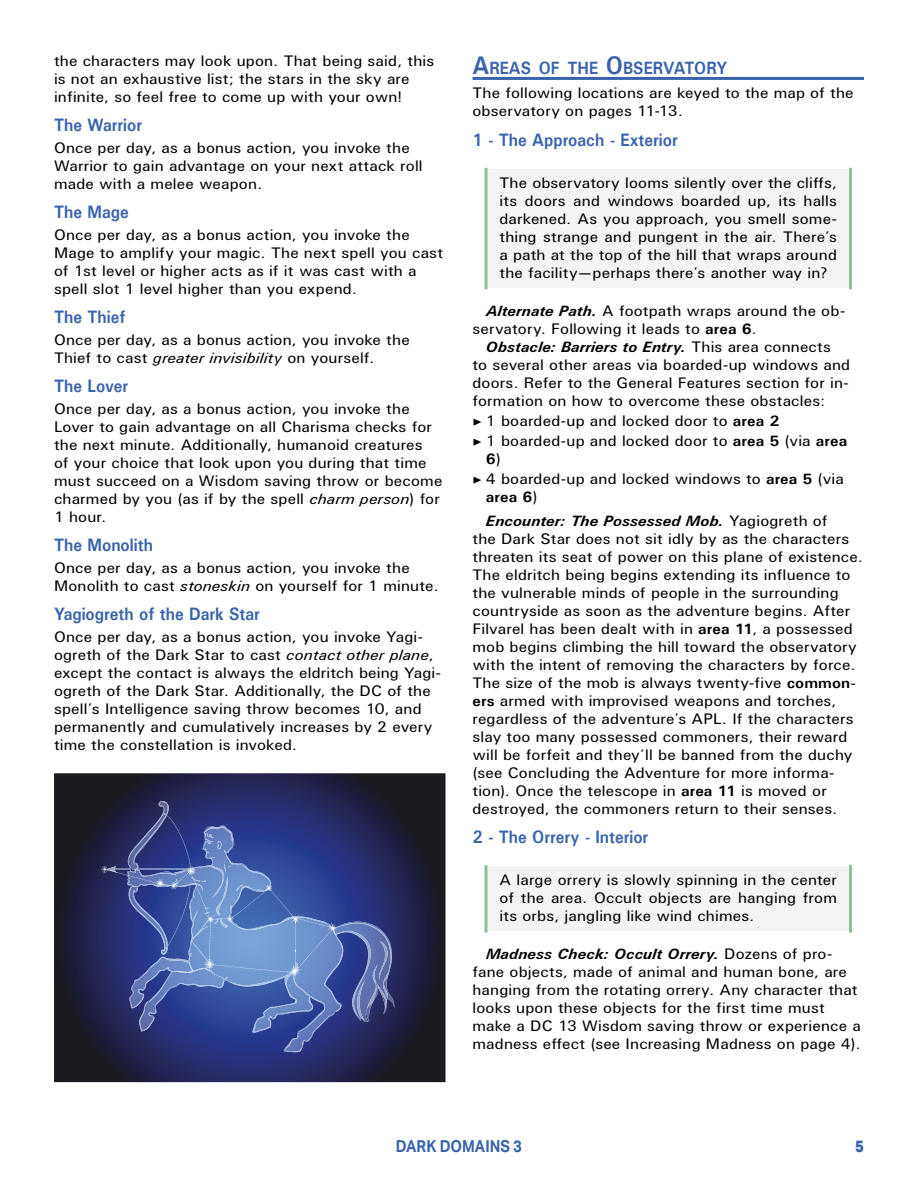
<style>
.page{position:relative;width:918px;height:1188px;background:#fff}
.page>*{position:absolute;margin:0;border:0;box-sizing:border-box;transform-origin:0 0}
.t1{font:700 18px "U001";color:#3963ac;scale:.9 1}
.t2{font:700 17.85px "U001";color:#3963ac;scale:.9 1}
.t3{font:700 16.5px "Aktiv Grotesk";color:#3963ac;scale:.9 1}
.t4{font:800 16.5px "Aktiv Grotesk";color:#3963ac;scale:.9 1}
.t5{font:15px/18px "U001";letter-spacing:.01em;color:#000;scale:1.05 1}
.t6{font:italic 700 15px/23.4px "U001";letter-spacing:.01em;color:#000;scale:1.05 1}
.s1{font-style:italic}
.s2{font-size:25.5px}
.s3{font-weight:700;font-style:italic}
.s4{font-weight:700}
.s5{font-family:"Minion Pro"}
.s6{font-style:normal}
.s7{font-weight:400;font-style:normal}
</style>
<div class="page">
<hr style="left:472px;top:77px;width:392px;height:3px;background:#3963ac">
<div style="left:486px;top:169px;width:364px;height:119px;background:#f4f4f5"></div>
<svg style="left:484px;top:169px;width:4px;height:119px"></svg>
<hr style="left:849px;top:169px;width:3px;height:119px;background:#91be98">
<div style="left:486px;top:867px;width:364px;height:64px;background:#f4f4f5"></div>
<svg style="left:484px;top:867px;width:4px;height:64px"></svg>
<hr style="left:849px;top:867px;width:3px;height:64px;background:#91be98">
<svg style="left:54px;top:773px;width:392px;height:309px;background:#1f203d"></svg>
<svg style="left:100px;top:801px;width:292px;height:240px;background:#415495"></svg>
<p class="t5" style="left:54px;top:51px;width:364px">the characters may look upon. That being said, this is not an exhaustive list; the stars in the sky are infinite, so feel free to come up with your own!</p>
<p class="t1" style="left:54px;top:114px;width:99px">The Warrior</p>
<p class="t5" style="left:54px;top:138px;width:353px">Once per day, as a bonus action, you invoke the<br>Warrior to gain advantage on your next attack roll made with a melee weapon.</p>
<p class="t1" style="left:54px;top:201px;width:85px">The Mage</p>
<p class="t5" style="left:54px;top:225px;width:372px">Once per day, as a bonus action, you invoke the Mage to amplify your magic. The next spell you cast of 1st level or higher acts as if it was cast with a spell slot 1 level higher than you expend.</p>
<p class="t1" style="left:54px;top:306px;width:81px">The Thief</p>
<p class="t5" style="left:54px;top:330px;width:340px">Once per day, as a bonus action, you invoke the<br>Thief to cast <span class="s1">greater invisibility</span> on yourself.</p>
<p class="t1" style="left:54px;top:375px;width:84px">The Lover</p>
<p class="t5" style="left:54px;top:399px;width:371px">Once per day, as a bonus action, you invoke the Lover to gain advantage on all Charisma checks for the next minute. Additionally, humanoid creatures<br>of your choice that look upon you during that time must succeed on a Wisdom saving throw or become charmed by you (as if by the spell <span class="s1">charm person</span>) for 1 hour.</p>
<p class="t1" style="left:54px;top:534px;width:111px">The Monolith</p>
<p class="t5" style="left:54px;top:558px;width:368px">Once per day, as a bonus action, you invoke the<br>Monolith to cast <span class="s1">stoneskin</span> on yourself for 1 minute.</p>
<p class="t1" style="left:54px;top:603px;width:230px">Yagiogreth of the Dark Star</p>
<p class="t5" style="left:54px;top:627px;width:370px">Once per day, as a bonus action, you invoke Yagi&shy;ogreth of the Dark Star to cast <span class="s1">contact other plane</span>, except the contact is always the eldritch being Yagi&shy;ogreth of the Dark Star. Additionally, the DC of the spell’s Intelligence saving throw becomes 10, and permanently and cumulatively increases by 2 every time the constellation is invoked.</p>
<p class="t2" style="left:472px;top:56px;width:285px"><span class="s2">A</span>REAS OF THE <span class="s2">O</span> BSERVATORY</p>
<p class="t5" style="left:472px;top:84px;width:365px">The following locations are keyed to the map of the observatory on pages 11-13.</p>
<p class="t1" style="left:472px;top:128px;width:230px">1 - The Approach - Exterior</p>
<p class="t5" style="left:500px;top:173px;width:323px;text-align:justify">The observatory looms silently over the cliffs, its doors and windows boarded up, its halls darkened. As you approach, you smell some&shy;thing strange and pungent in the air. There’s a path at the top of the hill that wraps around the facility—perhaps there’s another way in?</p>
<p class="t5" style="left:472px;top:301px;width:357px;text-indent:14px"><span class="s3">Alternate Path.</span> A footpath wraps around the ob&shy;servatory. Following it leads to <span class="s4">area 6</span>.</p>
<p class="t5" style="left:472px;top:337px;width:361px;text-indent:13px"><span class="s3">Obstacle: Barriers to Entry.</span> This area connects<br>to several other areas via boarded-up windows and doors. Refer to the General Features section for in&shy;formation on how to overcome these obstacles:</p>
<p class="t5" style="left:472px;top:410px;width:358px;line-height:20.1px"><span class="s5">▶</span> 1 boarded-up and locked door to <span class="s4">area 2<br></span><span class="s5">▶</span> 1 boarded-up and locked door to <span class="s4">area 5</span> (via <span class="s4">area</span></p>
<p class="t5" style="left:472px;top:449px;width:355px;line-height:20.1px;text-indent:13px"><span class="s4">6</span>)<br><span class="s5">▶</span> 4 boarded-up and locked windows to <span class="s4">area 5</span> (via</p>
<p class="t6" style="left:486px;top:485px;width:327px"><span class="s6">area 6</span><span class="s7">)<br></span>Encounter: The Possessed Mob. <span class="s7">Yagiogreth of</span></p>
<p class="t5" style="left:472px;top:529px;width:373px">the Dark Star does not sit idly by as the characters threaten its seat of power on this plane of existence.<br>The eldritch being begins extending its influence to the vulnerable minds of people in the surrounding countryside as soon as the adventure begins. After Filvarel has been dealt with in <span class="s4">area 11</span>, a possessed mob begins climbing the hill toward the observatory with the intent of removing the characters by force.<br>The size of the mob is always twenty-five <span class="s4">common&shy;ers</span> armed with improvised weapons and torches, regardless of the adventure’s APL. If the characters slay too many possessed commoners, their reward will be forfeit and they’ll be banned from the duchy (see Concluding the Adventure for more informa&shy;tion). Once the telescope in <span class="s4">area 11</span> is moved or destroyed, the commoners return to their senses.</p>
<p class="t1" style="left:473px;top:826px;width:197px">2 - The Orrery - Interior</p>
<p class="t5" style="left:500px;top:870px;width:323px;text-align:justify">A large orrery is slowly spinning in the center of the area. Occult objects are hanging from its orbs, jangling like wind chimes.</p>
<p class="t5" style="left:473px;top:945px;width:371px;text-indent:13px"><span class="s3">Madness Check: Occult Orrery.</span> Dozens of pro&shy;fane objects, made of animal and human bone, are hanging from the rotating orrery. Any character that looks upon these objects for the first time must make a DC 13 Wisdom saving throw or experience a madness effect (see Increasing Madness on page 4).</p>
<p class="t3" style="left:396px;top:1137px;width:142px">DARK DOMAINS 3</p>
<p class="t4" style="left:855px;top:1137px;width:11px">5</p>
</div>
